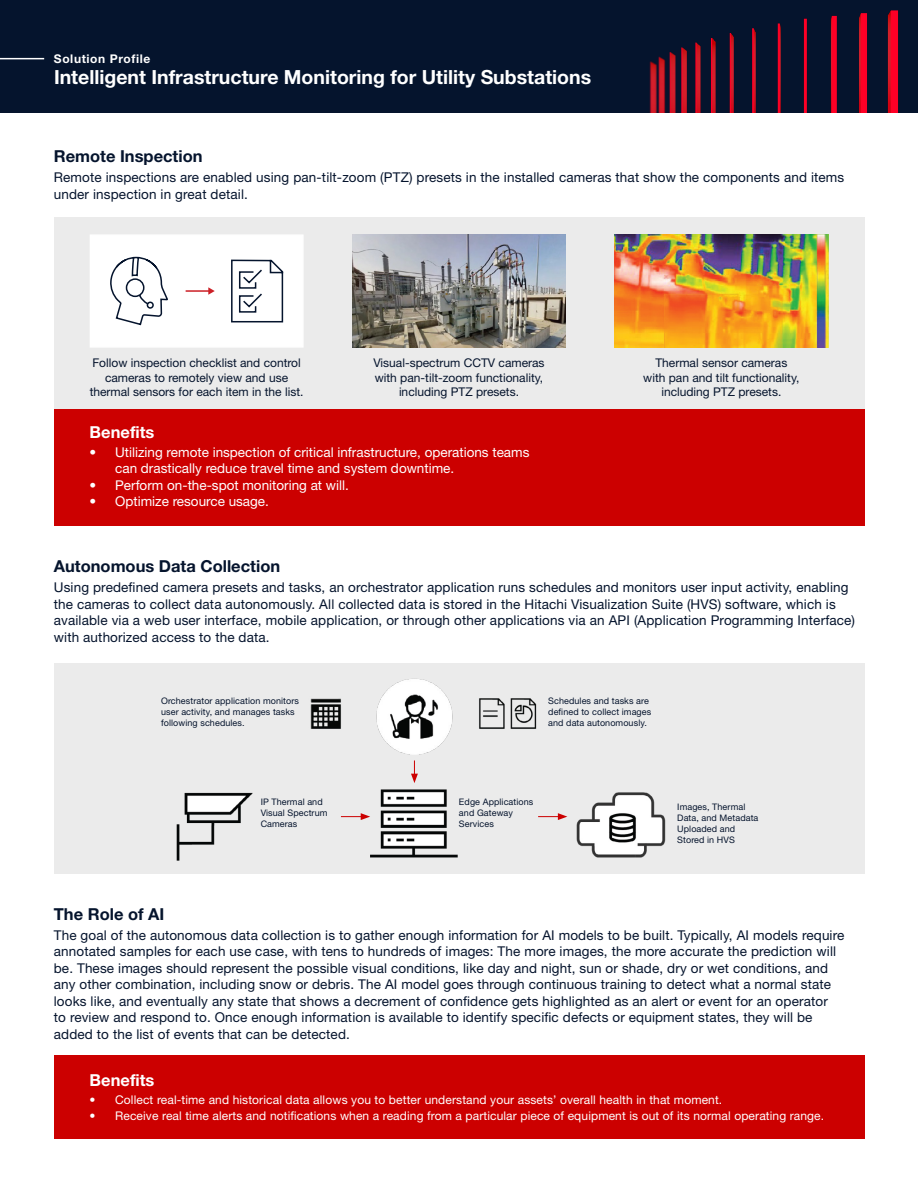
<style>
.page{position:relative;width:918px;height:1188px;background:#fff}
.page>*{position:absolute;margin:0;border:0;box-sizing:border-box;transform-origin:0 0}
.t1{font:700 19.5px "Helvetica Neue LT Pro";color:#fff}
.t2{font:700 16.5px "Helvetica Neue LT Pro";color:#05142d}
.t3{font:700 16.5px "Helvetica Neue LT Pro";color:#fff}
.t4{font:13.5px/16.5px "Helvetica Neue LT Pro";letter-spacing:.01em;color:#05142d}
.t5{font:13.5px/16.5px "Helvetica Neue LT Pro";color:#fff}
.t6{font:12px/14.4px "Helvetica Neue LT Pro";color:#05142d;text-align:center}
.t7{font:12px "Helvetica Neue LT Pro";letter-spacing:.01em;color:#fff}
.t8{font:700 12px "Helvetica Neue LT Pro";letter-spacing:.05em;color:#fff}
.t9{font:9px/10.8px "Helvetica Neue LT Pro";letter-spacing:.01em;color:#05142d}
</style>
<div class="page">
<div style="left:54px;top:663px;width:810px;height:210px;background:#ebebeb"></div>
<img style="left:310px;top:678px;width:227px;height:77px">
<img style="left:176px;top:792px;width:77px;height:69px">
<img style="left:370px;top:789px;width:88px;height:69px">
<img style="left:576px;top:792px;width:90px;height:66px">
<svg style="left:341px;top:813px;width:29px;height:7px"></svg>
<svg style="left:538px;top:813px;width:29px;height:7px"></svg>
<div style="left:54px;top:218px;width:810px;height:211px;background:#ebebeb"></div>
<div style="left:90px;top:234px;width:214px;height:114px;background:#fff"></div>
<svg style="left:110px;top:256px;width:58px;height:70px"></svg>
<hr style="left:186px;top:290px;width:23px;height:2px;background:#cc2027">
<svg style="left:208px;top:287px;width:7px;height:8px"></svg>
<svg style="left:231px;top:259px;width:53px;height:64px"></svg>
<img style="left:352px;top:234px;width:214px;height:114px">
<img style="left:614px;top:234px;width:214px;height:114px">
<div style="left:54px;top:410px;width:810px;height:116px;background:#c00"></div>
<div style="left:54px;top:1055px;width:810px;height:84px;background:#c00"></div>
<div style="left:0;top:0;width:918px;height:112px;background:#05142d"></div>
<hr style="left:0;top:58px;width:44px;height:1px;background:#fff">
<img style="left:649px;top:10px;width:250px;height:102px">
<svg style="left:411px;top:760px;width:7px;height:23px"></svg>
<p class="t8" style="left:54px;top:51px;width:98px">Solution Profile</p>
<h1 class="t1" style="left:54px;top:65px;width:539px">Intelligent Infrastructure Monitoring for Utility Substations</h1>
<p class="t2" style="left:54px;top:146px;width:150px">Remote Inspection</p>
<p class="t4" style="left:54px;top:169px;width:792px">Remote inspections are enabled using pan-tilt-zoom (PTZ) presets in the installed cameras that show the components and items under inspection in great detail.</p>
<p class="t6" style="left:90px;top:355px;width:215px">Follow inspection checklist and control cameras to remotely view and use thermal sensors for each item in the list.</p>
<p class="t6" style="left:373px;top:355px;width:173px">Visual-spectrum CCTV cameras with pan-tilt-zoom functionality, including PTZ presets.</p>
<p class="t6" style="left:643px;top:355px;width:158px">Thermal sensor cameras with pan and tilt functionality, including PTZ presets.</p>
<p class="t3" style="left:90px;top:422px;width:66px">Benefits</p>
<p class="t5" style="left:115px;top:444px;width:416px;text-indent:-26px">• Utilizing remote inspection of critical infrastructure, operations teams can drastically reduce travel time and system downtime.</p>
<p class="t5" style="left:90px;top:477px;width:261px">• Perform on-the-spot monitoring at will.</p>
<p class="t5" style="left:90px;top:493px;width:181px">• Optimize resource usage.</p>
<p class="t2" style="left:54px;top:556px;width:228px">Autonomous Data Collection</p>
<p class="t4" style="left:54px;top:579px;width:803px">Using predefi ned camera presets and tasks, an orchestrator application runs schedules and monitors user input activity, enabling the cameras to collect data autonomously. All collected data is stored in the Hitachi Visualization Suite (HVS) software, which is available via a web user interface, mobile application, or through other applications via an API (Application Programming Interface) with authorized access to the data.</p>
<p class="t9" style="left:161px;top:695px;width:139px">Orchestrator application monitors user activity, and manages tasks following schedules.</p>
<p class="t9" style="left:548px;top:695px;width:105px">Schedules and tasks are defi ned to collect images and data autonomously.</p>
<p class="t9" style="left:261px;top:796px;width:68px">IP Thermal and<br>Visual Spectrum<br>Cameras</p>
<p class="t9" style="left:459px;top:796px;width:76px">Edge Applications and Gateway<br>Services</p>
<p class="t9" style="left:677px;top:802px;width:83px">Images, Thermal<br>Data, and Metadata<br>Uploaded and<br>Stored in HVS</p>
<p class="t2" style="left:54px;top:904px;width:112px">The Role of AI</p>
<p class="t4" style="left:54px;top:926px;width:792px">The goal of the autonomous data collection is to gather enough information for AI models to be built. Typically, AI models require annotated samples for each use case, with tens to hundreds of images: The more images, the more accurate the prediction will be. These images should represent the possible visual conditions, like day and night, sun or shade, dry or wet conditions, and any other combination, including snow or debris. The AI model goes through continuous training to detect what a normal state looks like, and eventually any state that shows a decrement of confidence gets highlighted as an alert or event for an operator<br>to review and respond to. Once enough information is available to identify specific defects or equipment states, they will be added to the list of events that can be detected.</p>
<p class="t3" style="left:90px;top:1070px;width:66px">Benefits</p>
<p class="t7" style="left:90px;top:1092px;width:634px">• Collect real-time and historical data allows you to better understand your assets’ overall health in that moment.</p>
<p class="t7" style="left:90px;top:1108px;width:736px">• Receive real time alerts and notifications when a reading from a particular piece of equipment is out of its normal operating range.</p>
</div>
